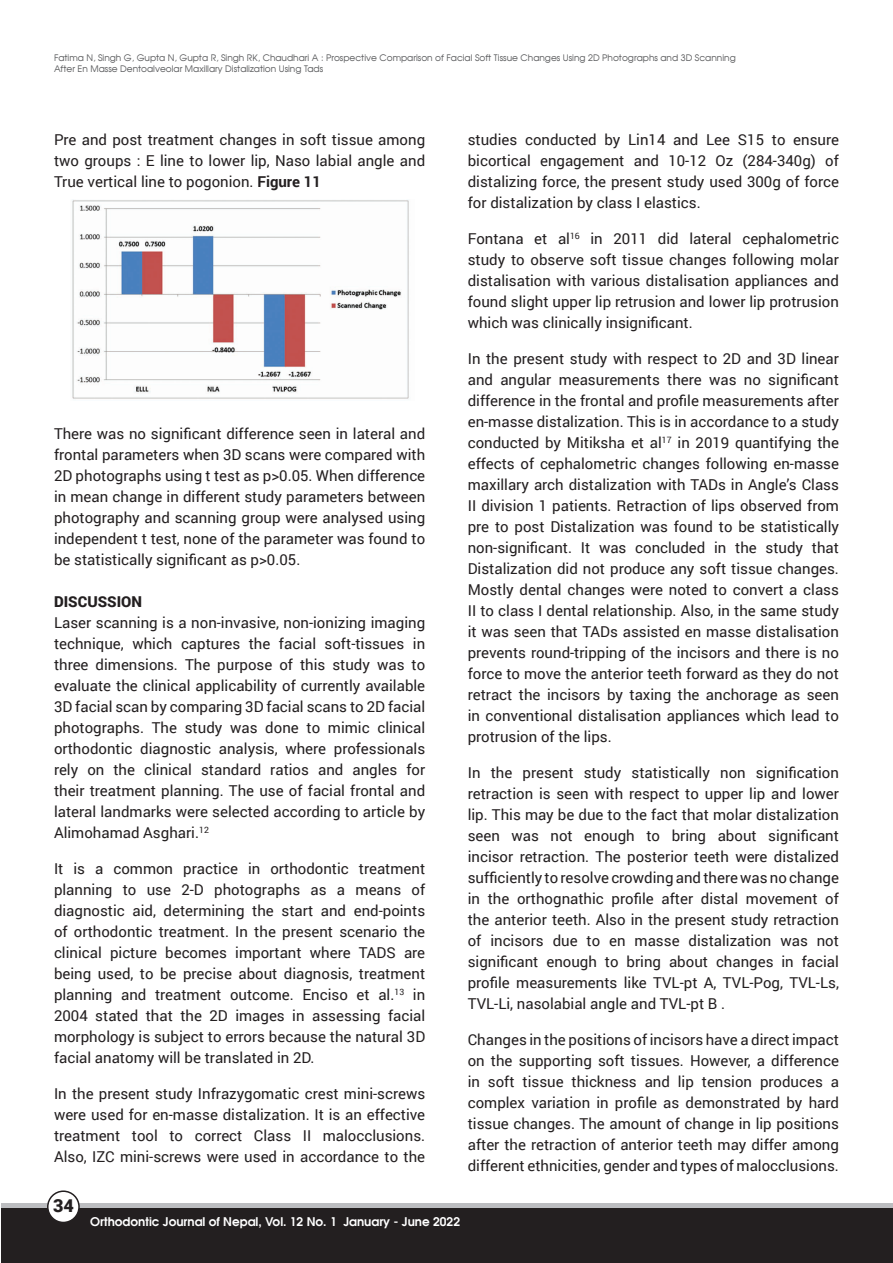
<style>
.page{position:relative;width:893px;height:1263px;background:#fff}
.page>*{position:absolute;margin:0;border:0;box-sizing:border-box;transform-origin:0 0}
.t1{font:900 18px "Roboto";color:#231f20}
.t2{font:15px/21px "Roboto";color:#231f20;text-align:justify}
.t3{font:900 15px "Roboto";color:#231f20}
.t4{font:12px "Avalon";color:#fff}
.t5{font:9px "Avalon Plain";color:#57585a}
.s1{font-weight:700}
</style>
<div class="page">
<div style="left:2px;top:1203px;width:891px;height:22px;background:linear-gradient(to right,#bcbdc0,#bcbdc0)"></div>
<div style="left:2px;top:1209px;width:891px;height:54px;background:#231f20"></div>
<div style="left:48px;top:1191px;width:31px;height:31px;background:#fff;border-radius:50%"></div>
<div style="left:47px;top:1190px;width:33px;height:33px;border:2px solid #231f20;border-radius:50%"></div>
<img style="left:72px;top:200px;width:337px;height:199px">
<p class="t5" style="left:54px;top:52px;width:683px">Fatima N, Singh G, Gupta N, Gupta R, Singh RK, Chaudhari A : Prospective Comparison of Facial Soft Tissue Changes Using 2D Photographs and 3D Scanning</p>
<p class="t5" style="left:54px;top:63px;width:271px">After En Masse Dentoalveolar Maxillary Distalization Using Tads</p>
<p class="t2" style="left:54px;top:128px;width:373px">Pre and post treatment changes in soft tissue among two groups : E line to lower lip, Naso labial angle and True vertical line to pogonion. <span class="s1">Figure 11</span></p>
<p class="t2" style="left:54px;top:422px;width:373px">There was no significant difference seen in lateral and frontal parameters when 3D scans were compared with 2D photographs using t test as p&gt;0.05. When difference in mean change in different study parameters between photography and scanning group were analysed using independent t test, none of the parameter was found to be statistically significant as p&gt;0.05.</p>
<p class="t3" style="left:54px;top:591px;width:89px">DISCUSSION</p>
<p class="t2" style="left:54px;top:611px;width:373px">Laser scanning is a non-invasive, non-ionizing imaging technique, which captures the facial soft-tissues in three dimensions. The purpose of this study was to evaluate the clinical applicability of currently available 3D facial scan by comparing 3D facial scans to 2D facial photographs. The study was done to mimic clinical orthodontic diagnostic analysis, where professionals rely on the clinical standard ratios and angles for their treatment planning. The use of facial frontal and lateral landmarks were selected according to article by Alimohamad Asghari.<sup>12</sup></p>
<p class="t2" style="left:54px;top:857px;width:373px">It is a common practice in orthodontic treatment planning to use 2-D photographs as a means of diagnostic aid, determining the start and end-points of orthodontic treatment. In the present scenario the clinical picture becomes important where TADS are being used, to be precise about diagnosis, treatment planning and treatment outcome. Enciso et al.<sup>13</sup> in 2004 stated that the 2D images in assessing facial morphology is subject to errors because the natural 3D facial anatomy will be translated in 2D.</p>
<p class="t2" style="left:54px;top:1082px;width:373px">In the present study Infrazygomatic crest mini-screws were used for en-masse distalization. It is an effective treatment tool to correct Class II malocclusions.<br>Also, IZC mini-screws were used in accordance to the</p>
<p class="t2" style="left:468px;top:128px;width:373px">studies conducted by Lin14 and Lee S15 to ensure bicortical engagement and 10-12 Oz (284-340g) of distalizing force, the present study used 300g of force for distalization by class I elastics.</p>
<p class="t2" style="left:468px;top:227px;width:373px">Fontana et al<sup>16</sup> in 2011 did lateral cephalometric study to observe soft tissue changes following molar distalisation with various distalisation appliances and found slight upper lip retrusion and lower lip protrusion which was clinically insignificant.</p>
<p class="t2" style="left:468px;top:347px;width:373px">In the present study with respect to 2D and 3D linear and angular measurements there was no significant difference in the frontal and profile measurements after en-masse distalization. This is in accordance to a study conducted by Mitiksha et al<sup>17</sup> in 2019 quantifying the effects of cephalometric changes following en-masse maxillary arch distalization with TADs in Angle’s Class II division 1 patients. Retraction of lips observed from pre to post Distalization was found to be statistically non-significant. It was concluded in the study that Distalization did not produce any soft tissue changes.<br>Mostly dental changes were noted to convert a class II to class I dental relationship. Also, in the same study it was seen that TADs assisted en masse distalisation prevents round-tripping of the incisors and there is no force to move the anterior teeth forward as they do not retract the incisors by taxing the anchorage as seen in conventional distalisation appliances which lead to protrusion of the lips.</p>
<p class="t2" style="left:468px;top:761px;width:373px">In the present study statistically non signification retraction is seen with respect to upper lip and lower lip. This may be due to the fact that molar distalization seen was not enough to bring about significant incisor retraction. The posterior teeth were distalized sufficiently to resolve crowding and there was no change in the orthognathic profile after distal movement of the anterior teeth. Also in the present study retraction of incisors due to en masse distalization was not significant enough to bring about changes in facial profile measurements like TVL-pt A, TVL-Pog, TVL-Ls, TVL-Li, nasolabial angle and TVL-pt B .</p>
<p class="t2" style="left:468px;top:1028px;width:373px">Changes in the positions of incisors have a direct impact on the supporting soft tissues. However, a difference in soft tissue thickness and lip tension produces a complex variation in profile as demonstrated by hard tissue changes. The amount of change in lip positions after the retraction of anterior teeth may differ among different ethnicities, gender and types of malocclusions.</p>
<p class="t1" style="left:53px;top:1193px;width:22px">34</p>
<p class="t4" style="left:90px;top:1213px;width:371px">Orthodontic Journal of Nepal, Vol. 12 No. 1 January - June 2022</p>
</div>
